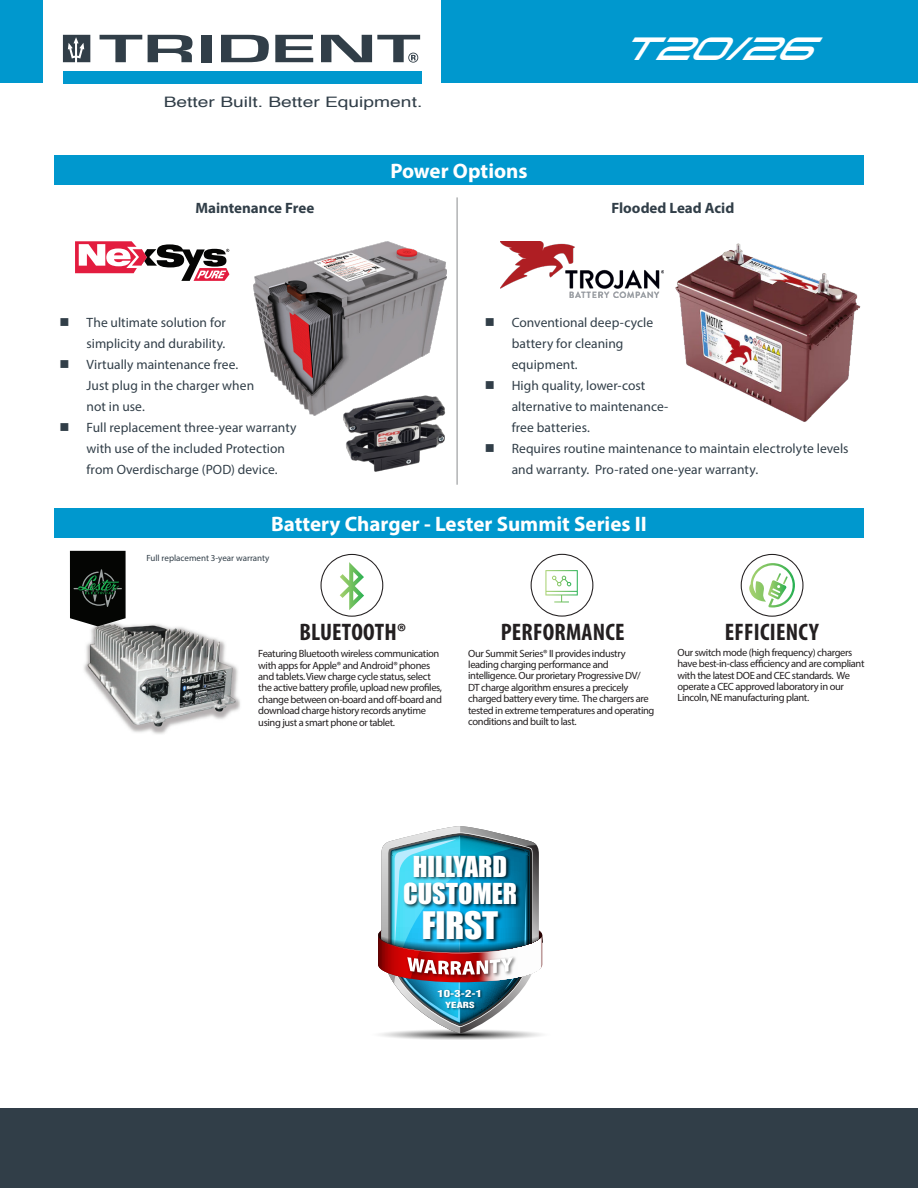
<style>
.page{position:relative;width:918px;height:1188px;background:#fff}
.page>*{position:absolute;margin:0;border:0;box-sizing:border-box;transform-origin:0 0}
.t1{font:34.8px "Impact";color:#fff}
.t2{font:italic 32.25px "Tachyon";color:#fff}
.t3{font:26.55px/27.6px "Impact";color:#fff;text-align:center}
.t4{font:700 condensed 24px "Myriad Pro";letter-spacing:.01em;color:#231f20}
.t5{font:700 21px "Myriad Pro";color:#fff}
.t6{font:700 15px "Myriad Pro";color:#313e48}
.t7{font:14.4px "Helvetica";color:#313e48;scale:1.33 1}
.t8{font:13.5px/21px "Myriad Pro";color:#313e48}
.t9{font:10.5px/11.4px "Myriad Pro";letter-spacing:-.035em;color:#231f20}
.t10{font:9.6px/11.6px "Myriad Pro";color:#040504}
.t11{font:900 condensed 9.6px "Helvetica";color:#fff;scale:1.33 1}
.t12{font:9px "Myriad Pro";color:#313e48}
.t13{font:900 condensed 8.25px "Helvetica";color:#fff;scale:1.33 1}
</style>
<div class="page">
<div style="left:0;top:0;width:918px;height:83px;background:#0098ce"></div>
<div style="left:44px;top:0;width:397px;height:130px;background:#fff"></div>
<svg style="left:100px;top:35px;width:42px;height:27px"></svg>
<svg style="left:148px;top:35px;width:45px;height:27px"></svg>
<div style="left:201px;top:35px;width:10px;height:27px;background:#313e48"></div>
<svg style="left:221px;top:35px;width:48px;height:27px"></svg>
<svg style="left:275px;top:35px;width:38px;height:27px"></svg>
<svg style="left:321px;top:35px;width:99px;height:28px"></svg>
<div style="left:63px;top:71px;width:358px;height:13px;background:#0098ce"></div>
<svg style="left:63px;top:35px;width:27px;height:27px"></svg>
<div style="left:0;top:1109px;width:918px;height:79px;background:#313e48"></div>
<svg style="left:378px;top:826px;width:165px;height:213px"></svg>
<img style="left:435px;top:986px;width:51px;height:33px">
<img style="left:386px;top:851px;width:152px;height:127px">
<img style="left:84px;top:624px;width:156px;height:110px">
<div style="left:54px;top:155px;width:810px;height:30px;background:#0098ce"></div>
<hr style="left:457px;top:197px;width:1px;height:288px;background:#8b8c8e">
<svg style="left:75px;top:241px;width:154px;height:40px"></svg>
<img style="left:254px;top:241px;width:192px;height:175px">
<img style="left:338px;top:379px;width:108px;height:93px">
<img style="left:501px;top:241px;width:162px;height:56px">
<img style="left:675px;top:243px;width:186px;height:179px">
<div style="left:54px;top:508px;width:810px;height:30px;background:#0098ce"></div>
<svg style="left:70px;top:551px;width:56px;height:75px"></svg>
<svg style="left:321px;top:554px;width:62px;height:63px"></svg>
<svg style="left:531px;top:554px;width:62px;height:63px"></svg>
<svg style="left:741px;top:554px;width:63px;height:63px"></svg>
<p class="t7" style="left:164px;top:91px;width:196px">Better Built. Better Equipment.</p>
<p class="t5" style="left:390px;top:157px;width:139px">Power Options</p>
<h2 class="t2" style="left:621px;top:28px;width:217px">T20/26</h2>
<p class="t6" style="left:195px;top:199px;width:120px">Maintenance Free</p>
<p class="t6" style="left:611px;top:199px;width:124px">Flooded Lead Acid</p>
<p class="t8" style="left:87px;top:312px;width:141px">The ultimate solution for simplicity and durability.</p>
<p class="t8" style="left:87px;top:354px;width:169px">Virtually maintenance free.<br>Just plug in the charger when not in use.</p>
<p class="t8" style="left:87px;top:417px;width:212px">Full replacement three-year warranty with use of the included Protection from Overdischarge (POD) device.</p>
<p class="t8" style="left:512px;top:312px;width:143px">Conventional deep-cycle battery for cleaning equipment.</p>
<p class="t8" style="left:512px;top:375px;width:158px">High quality, lower-cost alternative to maintenance&shy;free batteries.</p>
<p class="t8" style="left:512px;top:438px;width:338px">Requires routine maintenance to maintain electrolyte levels and warranty. Pro-rated one-year warranty.</p>
<p class="t5" style="left:271px;top:510px;width:377px">Battery Charger - Lester Summit Series II</p>
<p class="t12" style="left:146px;top:553px;width:125px">Full replacement 3-year warranty</p>
<p class="t4" style="left:299px;top:617px;width:108px">BLUETOOTH®</p>
<p class="t4" style="left:501px;top:617px;width:125px">PERFORMANCE</p>
<p class="t4" style="left:725px;top:617px;width:95px">EFFICIENCY</p>
<p class="t9" style="left:258px;top:648px;width:185px">Featuring Bluetooth wireless communication with apps for Apple® and Android® phones and tablets. View charge cycle status, select the active battery profile, upload new profiles, change between on-board and off-board and download charge history records anytime using just a smart phone or tablet.</p>
<p class="t9" style="left:468px;top:647px;width:188px">Our Summit Series® II provides industry leading charging performance and intelligence. Our prorietary Progressive DV/ DT charge algorithm ensures a precicely charged battery every time. The chargers are tested in extreme temperatures and operating conditions and built to last.</p>
<p class="t9" style="left:678px;top:646px;width:189px">Our switch mode (high frequency) chargers have best-in-class efficiency and are compliant with the latest DOE and CEC standards. We operate a CEC approved laboratory in our Lincoln, NE manufacturing plant.</p>
<p class="t10" style="left:679px;top:654px;width:174px">Our switch mode (high frequency) chargers have best-in-</p>
<p class="t10" style="left:679px;top:665px;width:187px;text-indent:106px">y and are compliant with the latest DOE and CEC, standards. We operate a CEC approved laboratory in our</p>
<p class="t3" style="left:403px;top:852px;width:115px">HILLYARD<br>CUSTOMER</p>
<p class="t1" style="left:422px;top:898px;width:78px">FIRST</p>
<p class="t11" style="left:438px;top:988px;width:35px">10-3-2-1</p>
<p class="t13" style="left:445px;top:1000px;width:24px">YEARS</p>
</div>
